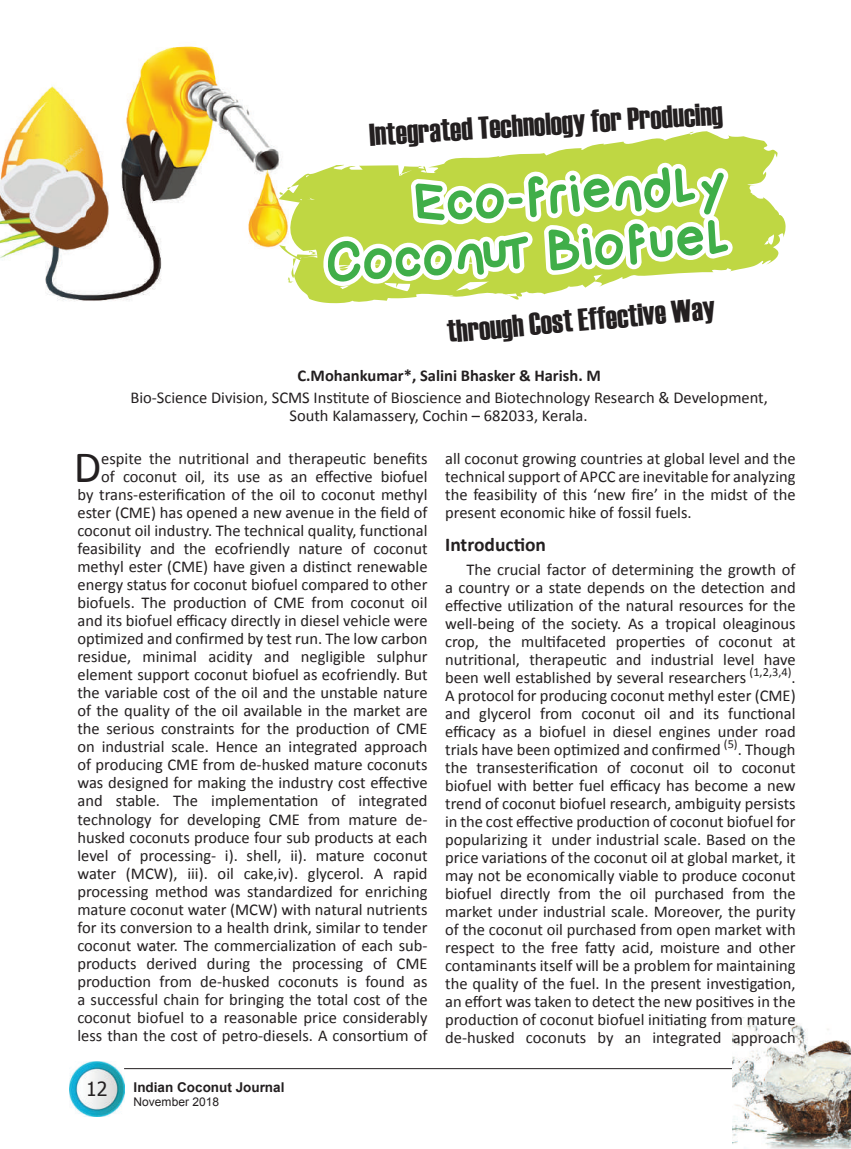
<style>
.page{position:relative;width:851px;height:1149px;background:#fff}
.page>*{position:absolute;margin:0;border:0;box-sizing:border-box;transform-origin:0 0}
.t1{font:700 49.5px/53.2px "Olivessans Pimiento";color:#40ae49;text-align:right}
.t2{font:44.85px "Calibri";color:#231f20}
.t3{font:31.5px "Haettenschweiler";color:#231f20}
.t4{font:700 19.5px "Calibri";color:#231f20}
.t5{font:19.5px "Tahoma";color:#231f20}
.t6{font:16.5px/18px "Calibri";color:#231f20;text-align:justify}
.t7{font:700 16.5px "Calibri";color:#231f20}
.t8{font:700 13.5px "Arial";color:#231f20}
.t9{font:12px "Arial";color:#231f20}
</style>
<div class="page">
<img style="left:69px;top:1061px;width:55px;height:54px">
<hr style="left:124px;top:1067px;width:672px;height:1px;background:#231f20">
<img style="left:732px;top:1017px;width:118px;height:131px">
<img style="left:0;top:46px;width:276px;height:255px">
<img style="left:72px;top:61px;width:18px;height:18px">
<img style="left:96px;top:64px;width:40px;height:13px">
<svg style="left:740px;top:136px;width:45px;height:133px;fill:#bfd743"></svg>
<svg style="left:753px;top:231px;width:4px;height:4px"></svg>
<svg style="left:276px;top:131px;width:464px;height:173px"></svg>
<h3 class="t3" style="left:368px;top:112px;width:355px;rotate:-3deg">Integrated Technology for Producing</h3>
<h1 class="t1" style="left:320px;top:187px;width:408px;rotate:-4deg">Eco-friendly<br>Coconut Biofuel</h1>
<h3 class="t3" style="left:445px;top:310px;width:270px;rotate:-5deg">through Cost Effective Way</h3>
<p class="t7" style="left:297px;top:363px;width:305px">C.Mohankumar*, Salini Bhasker &amp; Harish. M</p>
<p class="t6" style="left:289px;top:388px;width:480px;text-indent:-159px">Bio-Science Division, SCMS Institute of Bioscience and Biotechnology Research &amp; Development,<br>South Kalamassery, Cochin – 682033, Kerala.</p>
<p class="t6" style="left:77px;top:449px;width:351px;text-align:right">espite the nutritional and therapeutic benefits<br>of coconut oil, its use as an effective biofuel<br>by trans-esterification of the oil to coconut methyl ester (CME) has opened a new avenue in the field of coconut oil industry. The technical quality, functional feasibility and the ecofriendly nature of coconut methyl ester (CME) have given a distinct renewable energy status for coconut biofuel compared to other biofuels. The production of CME from coconut oil and its biofuel efficacy directly in diesel vehicle were optimized and confirmed by test run. The low carbon residue, minimal acidity and negligible sulphur element support coconut biofuel as ecofriendly. But the variable cost of the oil and the unstable nature of the quality of the oil available in the market are the serious constraints for the production of CME on industrial scale. Hence an integrated approach of producing CME from de-husked mature coconuts was designed for making the industry cost effective and stable. The implementation of integrated technology for developing CME from mature de&shy;husked coconuts produce four sub products at each level of processing- i). shell, ii). mature coconut water (MCW), iii). oil cake,iv). glycerol. A rapid processing method was standardized for enriching mature coconut water (MCW) with natural nutrients for its conversion to a health drink, similar to tender coconut water. The commercialization of each sub&shy;products derived during the processing of CME production from de-husked coconuts is found as a successful chain for bringing the total cost of the coconut biofuel to a reasonable price considerably less than the cost of petro-diesels. A consortium of</p>
<p class="t6" style="left:445px;top:449px;width:352px">all coconut growing countries at global level and the technical support of APCC are inevitable for analyzing the feasibility of this ‘new fire’ in the midst of the present economic hike of fossil fuels.</p>
<h2 class="t2" style="left:74px;top:436px;width:29px">D</h2>
<p class="t4" style="left:445px;top:530px;width:102px">Introduction</p>
<p class="t6" style="left:445px;top:559px;width:352px;text-indent:21px">The crucial factor of determining the growth of a country or a state depends on the detection and effective utilization of the natural resources for the well-being of the society. As a tropical oleaginous crop, the multifaceted properties of coconut at nutritional, therapeutic and industrial level have been well established by several researchers <sup>(1,2,3,4)</sup>.<br>A protocol for producing coconut methyl ester (CME) and glycerol from coconut oil and its functional efficacy as a biofuel in diesel engines under road trials have been optimized and confirmed <sup>(5)</sup>. Though the transesterification of coconut oil to coconut biofuel with better fuel efficacy has become a new trend of coconut biofuel research, ambiguity persists in the cost effective production of coconut biofuel for popularizing it under industrial scale. Based on the price variations of the coconut oil at global market, it may not be economically viable to produce coconut biofuel directly from the oil purchased from the market under industrial scale. Moreover, the purity of the coconut oil purchased from open market with respect to the free fatty acid, moisture and other contaminants itself will be a problem for maintaining the quality of the fuel. In the present investigation, an effort was taken to detect the new positives in the production of coconut biofuel initiating from mature de-husked coconuts by an integrated approach</p>
<p class="t5" style="left:86px;top:1075px;width:23px">12</p>
<p class="t8" style="left:134px;top:1078px;width:152px">Indian Coconut Journal</p>
<p class="t9" style="left:134px;top:1093px;width:87px">November 2018</p>
</div>
